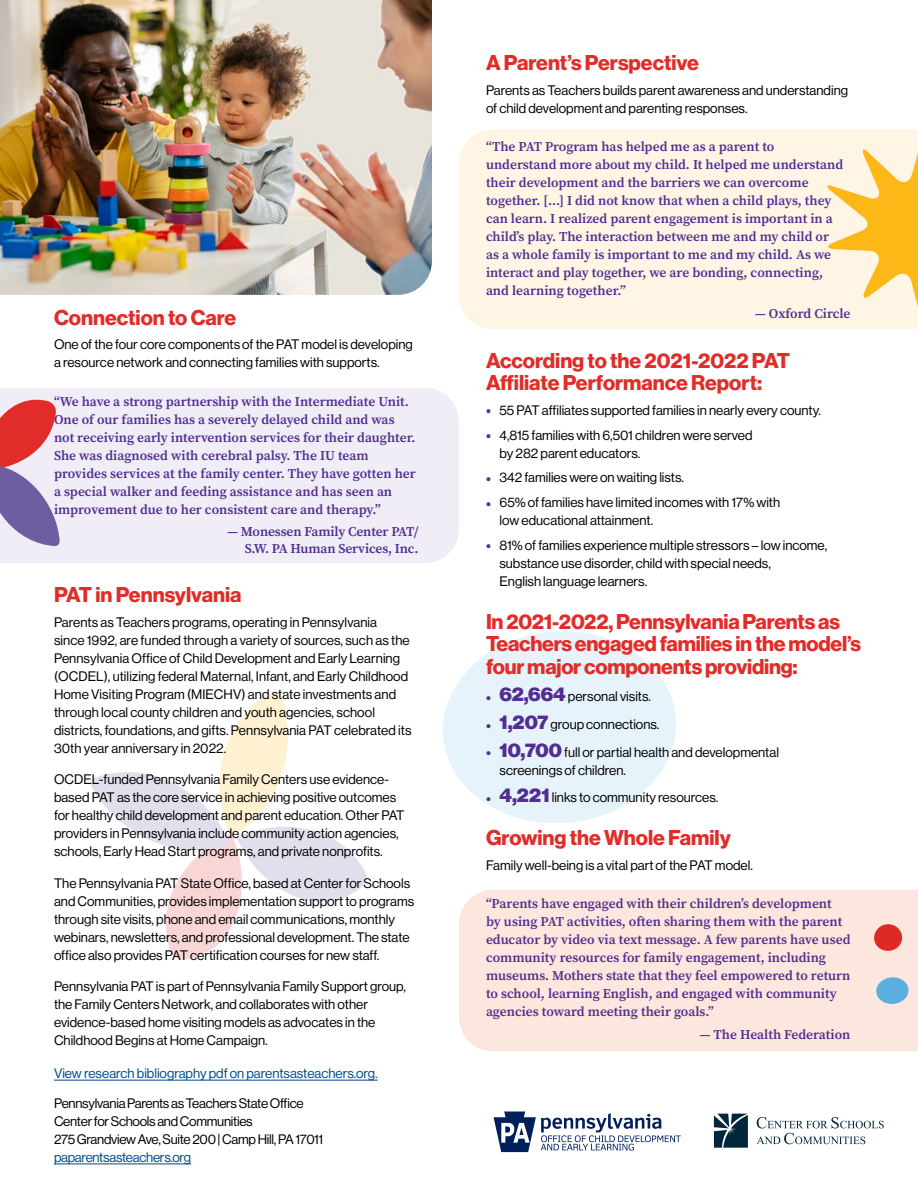
<style>
.page{position:relative;width:918px;height:1188px;background:#fff}
.page>*{position:absolute;margin:0;border:0;box-sizing:border-box;transform-origin:0 0}
.Heading_2{font:21px/22.5px "N Haas Grotesk DS Pro 75 Bd";letter-spacing:-.01em;color:#e12c29}
.body_text{font:13.5px/18px "N Haas Grotesk DS Pro 55 Rg";color:#000}
.quote{font:13.5px/18px "Source Serif Variable";color:#522e91}
.body_text-2{font:13.5px/18px "N Haas Grotesk DS Pro 55 Rg";letter-spacing:-.02em;color:#000}
.quote_author{font:13.5px/16.2px "Source Serif Variable";letter-spacing:-.01em;color:#522e91;text-align:right}
.body_text-3{font:13.5px "N Haas Grotesk DS Pro 55 Rg";color:#004988}
.s1{color:#004988}
.s2{font-family:"Source Serif Variable";font-size:15px;color:#522e91}
.s3{font-family:"N Haas Grotesk DS Pro 95 Blk";font-size:19.5px;color:#522e91}
</style>
<div class="page">
<img style="left:0;top:0;width:432px;height:295px">
<svg style="left:443px;top:631px;width:233px;height:192px;fill:#e6f3fa"></svg>
<div style="left:0;top:388px;width:459px;height:175px;background:#f0edf7"></div>
<div style="left:459px;top:130px;width:459px;height:199px;background:#fff5e4"></div>
<div style="left:459px;top:890px;width:459px;height:161px;background:#fbe7dd"></div>
<svg style="left:825px;top:141px;width:93px;height:175px;background:#fddc92"></svg>
<svg style="left:874px;top:924px;width:29px;height:27px"></svg>
<svg style="left:876px;top:977px;width:33px;height:28px"></svg>
<svg style="left:0;top:391px;width:60px;height:155px;background:#c2879f"></svg>
<svg style="left:91px;top:692px;width:275px;height:268px"></svg>
<hr style="left:54px;top:1080px;width:324px;height:1px;background:#004988">
<hr style="left:54px;top:1164px;width:137px;height:1px;background:#004988">
<svg style="left:494px;top:1112px;width:187px;height:40px"></svg>
<svg style="left:757px;top:1117px;width:127px;height:27px"></svg>
<svg style="left:714px;top:1114px;width:34px;height:34px"></svg>
<h2 class="Heading_2" style="left:54px;top:306px;width:184px">Connection to Care</h2>
<p class="body_text" style="left:54px;top:336px;width:360px">One of the four core components of the PAT model is developing a resource network and connecting families with supports.</p>
<p class="quote" style="left:54px;top:392px;width:363px">“We have a strong partnership with the Intermediate Unit.<br>One of our families has a severely delayed child and was not receiving early intervention services for their daughter.<br>She was diagnosed with cerebral palsy. The IU team provides services at the family center. They have gotten her a special walker and feeding assistance and has seen an improvement due to her consistent care and therapy.”</p>
<p class="quote_author" style="left:227px;top:524px;width:193px">— Monessen Family Center PAT/<br>S.W. PA Human Services, Inc.</p>
<h2 class="Heading_2" style="left:54px;top:584px;width:189px">PAT in Pennsylvania</h2>
<p class="body_text" style="left:54px;top:613px;width:359px">Parents as Teachers programs, operating in Pennsylvania<br>since 1992, are funded through a variety of sources, such as the Pennsylvania Office of Child Development and Early Learning (OCDEL), utilizing federal Maternal, Infant, and Early Childhood Home Visiting Program (MIECHV) and state investments and through local county children and youth agencies, school districts, foundations, and gifts. Pennsylvania PAT celebrated its 30th year anniversary in 2022.</p>
<p class="body_text" style="left:54px;top:771px;width:352px">OCDEL-funded Pennsylvania Family Centers use evidence&shy;based PAT as the core service in achieving positive outcomes for healthy child development and parent education. Other PAT providers in Pennsylvania include community action agencies, schools, Early Head Start programs, and private nonprofits.</p>
<p class="body_text" style="left:54px;top:874px;width:362px">The Pennsylvania PAT State Office, based at Center for Schools and Communities, provides implementation support to programs through site visits, phone and email communications, monthly webinars, newsletters, and professional development. The state office also provides PAT certification courses for new staff.</p>
<p class="body_text" style="left:54px;top:978px;width:353px">Pennsylvania PAT is part of Pennsylvania Family Support group, the Family Centers Network, and collaborates with other evidence-based home visiting models as advocates in the Childhood Begins at Home Campaign.</p>
<p class="body_text-3" style="left:54px;top:1066px;width:325px">View research bibliography pdf on parentsasteachers.org.</p>
<p class="body_text-2" style="left:54px;top:1094px;width:271px">Pennsylvania Parents as Teachers State Office Center for Schools and Communities<br>275 Grandview Ave, Suite 200 | Camp Hill, PA 17011 <span class="s1">paparentsasteachers.org</span></p>
<h2 class="Heading_2" style="left:486px;top:52px;width:214px">A Parent’s Perspective</h2>
<p class="body_text" style="left:486px;top:81px;width:364px">Parents as Teachers builds parent awareness and understanding of child development and parenting responses.</p>
<p class="quote" style="left:486px;top:138px;width:359px">“The PAT Program has helped me as a parent to understand more about my child. It helped me understand their development and the barriers we can overcome together. […] I did not know that when a child plays, they can learn. I realized parent engagement is important in a child’s play. The interaction between me and my child or as a whole family is important to me and my child. As we interact and play together, we are bonding, connecting, and learning together.”</p>
<p class="quote_author" style="left:755px;top:306px;width:97px">— Oxford Circle</p>
<h2 class="Heading_2" style="left:486px;top:349px;width:306px">According to the 2021-2022 PAT<br>Affiliate Performance Report:</h2>
<p class="body_text" style="left:486px;top:401px;width:336px"><span class="s2">•</span> 55 PAT affiliates supported families in nearly every county.</p>
<p class="body_text" style="left:500px;top:426px;width:255px;text-indent:-14px"><span class="s2">•</span> 4,815 families with 6,501 children were served by 282 parent educators.</p>
<p class="body_text" style="left:486px;top:469px;width:199px"><span class="s2">•</span> 342 families were on waiting lists.</p>
<p class="body_text" style="left:500px;top:493px;width:282px;text-indent:-14px"><span class="s2">•</span> 65% of families have limited incomes with 17% with low educational attainment.</p>
<p class="body_text" style="left:500px;top:536px;width:329px;text-indent:-14px"><span class="s2">•</span> 81% of families experience multiple stressors – low income, substance use disorder, child with special needs,<br>English language learners.</p>
<h2 class="Heading_2" style="left:486px;top:610px;width:377px">In 2021-2022, Pennsylvania Parents as<br>Teachers engaged families in the model’s four major components providing:</h2>
<p class="body_text" style="left:486px;top:688px;width:167px"><span class="s2">•</span> <span class="s3">62,664</span> personal visits.</p>
<p class="body_text" style="left:486px;top:715px;width:175px"><span class="s2">•</span> <span class="s3">1,207</span> group connections.</p>
<p class="body_text" style="left:500px;top:743px;width:281px;text-indent:-14px"><span class="s2">•</span> <span class="s3">10,700</span> full or partial health and developmental screenings of children.</p>
<p class="body_text" style="left:486px;top:789px;width:234px"><span class="s2">•</span> <span class="s3">4,221</span> links to community resources.</p>
<h2 class="Heading_2" style="left:486px;top:827px;width:246px">Growing the Whole Family</h2>
<p class="body_text" style="left:486px;top:856px;width:268px">Family well-being is a vital part of the PAT model.</p>
<p class="quote" style="left:486px;top:895px;width:366px">“Parents have engaged with their children’s development<br>by using PAT activities, often sharing them with the parent educator by video via text message. A few parents have used community resources for family engagement, including museums. Mothers state that they feel empowered to return to school, learning English, and engaged with community agencies toward meeting their goals.”</p>
<p class="quote_author" style="left:700px;top:1027px;width:152px">— The Health Federation</p>
</div>
